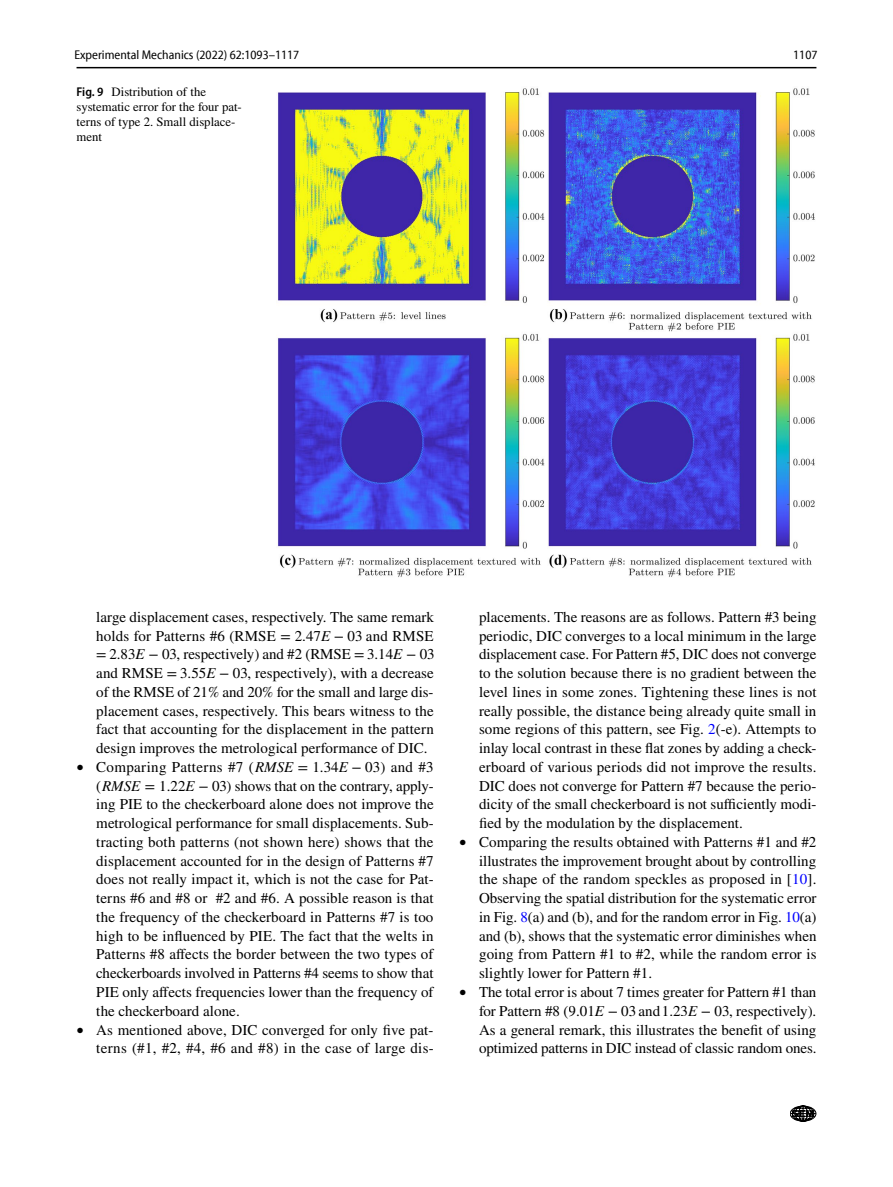
<style>
.page{position:relative;width:893px;height:1187px;background:#fff}
.page>*{position:absolute;margin:0;border:0;box-sizing:border-box;transform-origin:0 0}
.t1{font:15px/18.8px "STIX";letter-spacing:.005em;color:#000;text-align:justify}
.t2{font:12.75px/15px "STIX";color:#000}
.t3{font:semi-condensed 12.75px "Myriad Pro Unic";color:#000}
.s1{font-family:"Myriad Pro";font-weight:600;font-stretch:semi-condensed}
.s2{font-family:"STIX General Regular 109"}
.s3{font-family:"STIX General Italic 141"}
.s4{font-family:"STIX Math Regular 97"}
.s5{font-family:"STIX General Regular 112"}
.s6{font-family:"STIX General Italic 142"}
.s7{font-family:"STIX Math Regular 98"}
.s8{font-family:"STIX General Regular 113"}
.s9{font-family:"STIX General Italic 143"}
.s10{font-family:"STIX Math Regular 91"}
.s11{font-family:"STIX General Regular 106"}
.s12{font-family:"STIX General Italic 136"}
.s13{font-family:"STIX Math Regular 92"}
.s14{font-size:14.1px}
.s15{font-family:"STIX General Italic 137"}
.s16{font-family:"STIX Math Regular 93"}
.s17{font-family:"STIX General Regular 107"}
.s18{font-family:"STIX General Italic 138"}
.s19{font-family:"STIX Math Regular 94"}
.s20{font-family:"STIX General Regular 108"}
.s21{color:#00f}
.s22{font-family:"STIX General Regular 110"}
.s23{font-family:"STIX General Italic 139"}
.s24{font-family:"STIX Math Regular 95"}
.s25{font-family:"STIX General Regular 111"}
.s26{font-family:"STIX General Italic 140"}
.s27{font-family:"STIX Math Regular 96"}
</style>
<div class="page">
<hr style="left:77px;top:67px;width:739px;height:1px;background:#000">
<svg style="left:790px;top:1105px;width:26px;height:16px"></svg>
<img style="left:276px;top:88px;width:539px;height:489px">
<p class="t3" style="left:74px;top:50px;width:226px">Experimental Mechanics (2022) 62:1093–1117</p>
<p class="t3" style="left:793px;top:50px;width:26px">1107</p>
<p class="t2" style="left:77px;top:85px;width:167px"><span class="s1">Fig. 9</span> Distribution of the systematic error for the four pat&shy;terns of type 2. Small displace&shy;ment</p>
<p class="t1" style="left:96px;top:608px;width:340px">large displacement cases, respectively. The same remark holds for Patterns #6 (RMSE = <span class="s2">2.47</span><span class="s3">E</span> <span class="s4">−</span> <span class="s2">03</span> and RMSE = <span class="s5">2.83</span><span class="s6">E</span> <span class="s7">−</span> <span class="s5">03</span>, respectively) and #2 (RMSE = <span class="s8">3.14</span><span class="s9">E</span> <span class="s10">−</span> <span class="s8">03 </span>and RMSE = <span class="s11">3.55</span><span class="s12">E</span> <span class="s13">−</span> <span class="s11">03</span>, respectively), with a decrease of the RMSE of 21% and 20% for the small and large dis&shy;placement cases, respectively. This bears witness to the fact that accounting for the displacement in the pattern design improves the metrological performance of DIC.</p>
<p class="t1" style="left:96px;top:758px;width:339px;text-indent:-20px"><span class="s14">•</span> Comparing Patterns #7 (<span class="s15">RMSE</span> <span class="s16">=</span> <span class="s17">1.34</span><span class="s15">E</span> <span class="s16">−</span> <span class="s17">03</span>) and #3 (<span class="s18">RMSE</span> <span class="s19">=</span> <span class="s20">1.22</span><span class="s18">E</span> <span class="s19">−</span> <span class="s20">03</span>) shows that on the contrary, apply&shy;ing PIE to the checkerboard alone does not improve the metrological performance for small displacements. Sub&shy;tracting both patterns (not shown here) shows that the displacement accounted for in the design of Patterns #7 does not really impact it, which is not the case for Pat&shy;terns #6 and #8 or #2 and #6. A possible reason is that the frequency of the checkerboard in Patterns #7 is too high to be influenced by PIE. The fact that the welts in Patterns #8 affects the border between the two types of checkerboards involved in Patterns #4 seems to show that PIE only affects frequencies lower than the frequency of the checkerboard alone.</p>
<p class="t1" style="left:77px;top:1021px;width:359px;text-align:right"><span class="s14">•</span> As mentioned above, DIC converged for only five pat&shy;terns (#1, #2, #4, #6 and #8) in the case of large dis-</p>
<p class="t1" style="left:479px;top:608px;width:339px">placements. The reasons are as follows. Pattern #3 being periodic, DIC converges to a local minimum in the large displacement case. For Pattern #5, DIC does not converge to the solution because there is no gradient between the level lines in some zones. Tightening these lines is not really possible, the distance being already quite small in some regions of this pattern, see Fig. <span class="s21">2</span>(-e). Attempts to inlay local contrast in these flat zones by adding a check&shy;erboard of various periods did not improve the results.<br>DIC does not converge for Pattern #7 because the perio&shy;dicity of the small checkerboard is not sufficiently modi&shy;fied by the modulation by the displacement.</p>
<p class="t1" style="left:479px;top:833px;width:339px;text-indent:-20px"><span class="s14">•</span> Comparing the results obtained with Patterns #1 and #2 illustrates the improvement brought about by controlling the shape of the random speckles as proposed in [<span class="s21">10</span>].<br>Observing the spatial distribution for the systematic error in Fig. <span class="s21">8</span>(a) and (b), and for the random error in Fig. <span class="s21">10</span>(a) and (b), shows that the systematic error diminishes when going from Pattern #1 to #2, while the random error is slightly lower for Pattern #1.</p>
<p class="t1" style="left:479px;top:983px;width:339px;text-indent:-20px"><span class="s14">•</span> The total error is about 7 times greater for Pattern #1 than for Pattern #8 (<span class="s22">9.01</span><span class="s23">E</span> <span class="s24">−</span> <span class="s22">03</span> and <span class="s25">1.23</span><span class="s26">E</span> <span class="s27">−</span> <span class="s25">03</span>, respectively).<br>As a general remark, this illustrates the benefit of using optimized patterns in DIC instead of classic random ones.</p>
</div>
